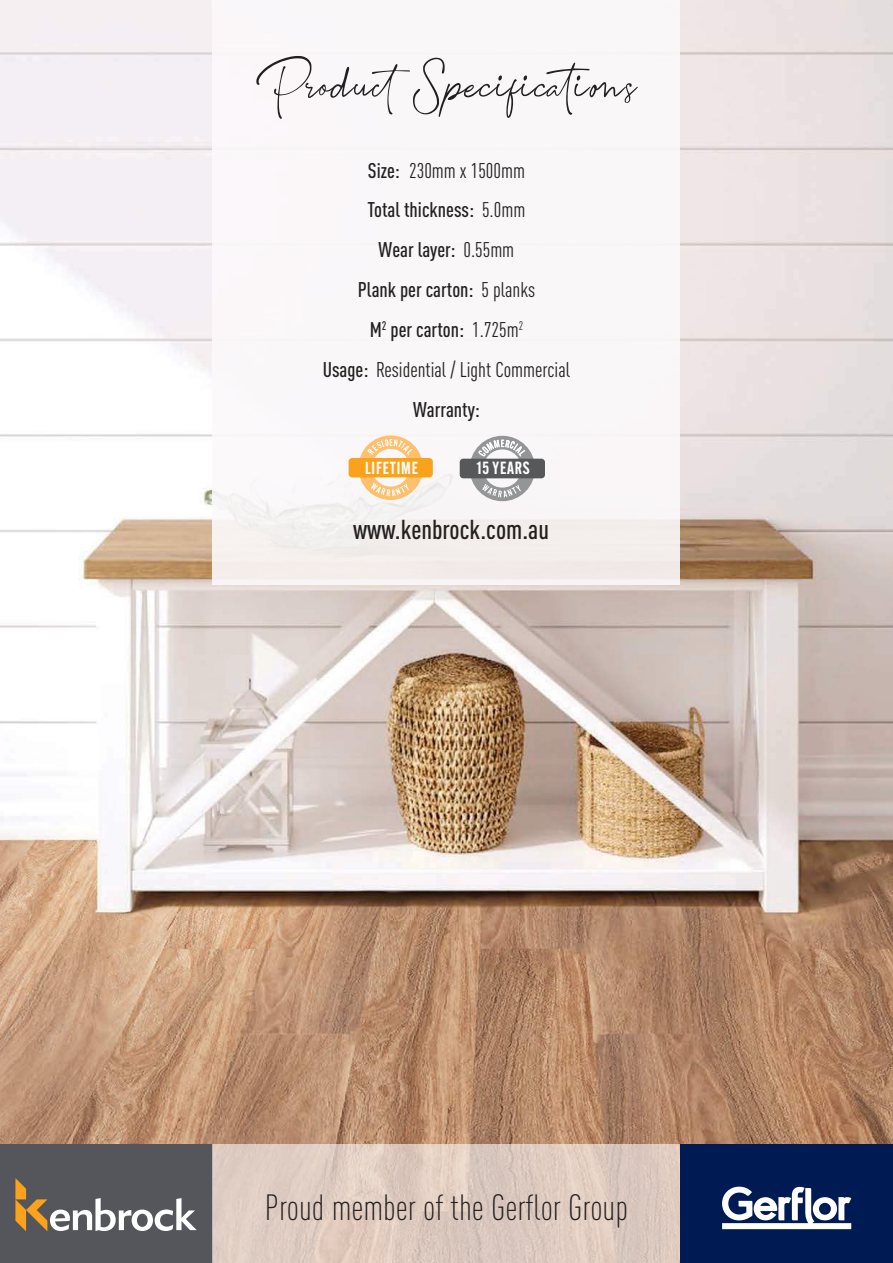
<style>
.page{position:relative;width:893px;height:1263px;background:#fff}
.page>*{position:absolute;margin:0;border:0;box-sizing:border-box;transform-origin:0 0}
.t1{font:60px "Safiar Signature";color:#221f1f}
.t2{font:300 condensed 36px "DIN Pro";color:#221f1f}
.t3{font:500 condensed 27px "DIN Pro";color:#221f1f}
.t4{font:500 condensed 21px/39.8px "DIN Pro";color:#221f1f;text-align:center}
.t5{font:condensed 21px "DIN Pro";color:#221f1f}
.t6{font:600 17.25px "Alternate Gothic Cond ATF";letter-spacing:.045em;color:#fff}
.t7{font:600 17.1px "Alternate Gothic Cond ATF";letter-spacing:.045em;color:#fff}
.s1{font-weight:400}
.s2{font-weight:500}
</style>
<div class="page">
<img style="left:0;top:0;width:893px;height:1144px">
<div style="left:0;top:1144px;width:213px;height:119px;background:#54565b"></div>
<div style="left:680px;top:1144px;width:213px;height:119px;background:#001b54"></div>
<svg style="left:722px;top:1186px;width:129px;height:43px"></svg>
<svg style="left:213px;top:1144px;width:467px;height:119px;background:#decbc0"></svg>
<svg style="left:15px;top:1178px;width:182px;height:53px"></svg>
<div style="left:213px;top:0;width:467px;height:585px;background:#fcf9fb"></div>
<div style="left:349px;top:458px;width:84px;height:19px;background:#faa21b;border-radius:4px"></div>
<svg style="left:358px;top:435px;width:65px;height:65px"></svg>
<div style="left:460px;top:459px;width:85px;height:19px;background:#57585a;border-radius:4px"></div>
<svg style="left:470px;top:436px;width:65px;height:65px"></svg>
<h1 class="t1" style="left:256px;top:41px;width:382px">Produ挀琀Specific愀琀i漀渀s</h1>
<p class="t4" style="left:358px;top:152px;width:179px">Size: <span class="s1">230mm x 1500mm<br></span>Total thickness: <span class="s1">5.0mm<br></span>Wear layer: <span class="s1">0.55mm<br></span>Plank per carton: <span class="s1">5 planks<br></span>M<sup>2</sup> per carton: <span class="s1">1.725m</span><sup>2</sup></p>
<p class="t5" style="left:323px;top:361px;width:249px"><span class="s2">Usage:</span> Residential / Light Commercial</p>
<p class="t4" style="left:413px;top:392px;width:68px">Warranty:</p>
<p class="t7" style="left:365px;top:458px;width:54px">LIFETIME</p>
<p class="t6" style="left:477px;top:458px;width:54px">15 YEARS</p>
<p class="t3" style="left:353px;top:519px;width:197px">www.kenbrock.com.au</p>
<h2 class="t2" style="left:265px;top:1194px;width:365px">Proud member of the Gerflor Group</h2>
</div>
